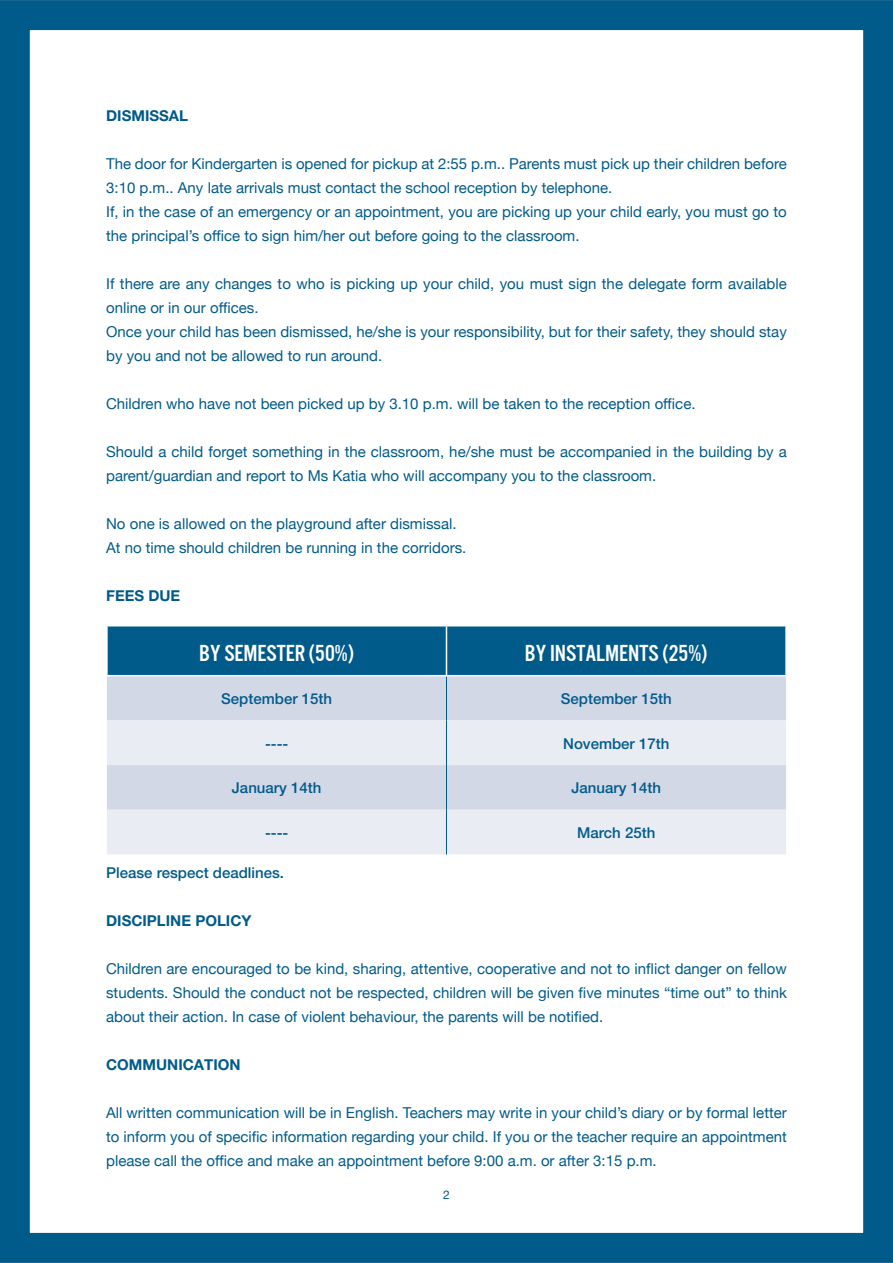
<style>
.page{position:relative;width:893px;height:1263px;background:#fff}
.page>*{position:absolute;margin:0;border:0;box-sizing:border-box;transform-origin:0 0}
.t1{font:24px "U.S.101";color:#fff}
.t2{font:15px/24px "Helvetica Neue";color:#005b8a}
.t3{font:500 15px "Helvetica Neue";color:#005b8a}
.t4{font:700 15px "Helvetica Neue";color:#005b8a}
.t5{font:12px "Helvetica Neue";color:#005b8a}
</style>
<div class="page">
<div style="left:0;top:0;width:892px;height:1263px;border:30px solid #005b8a"></div>
<div style="left:108px;top:627px;width:677px;height:48px;background:#005b8a"></div>
<div style="left:107px;top:676px;width:679px;height:44px;background:#d3d8e7"></div>
<svg style="left:107px;top:720px;width:679px;height:134px;background:#e1e5ef"></svg>
<hr style="left:446px;top:676px;width:1px;height:44px;background:#005b8a">
<hr style="left:446px;top:720px;width:1px;height:45px;background:#005b8a">
<hr style="left:446px;top:765px;width:1px;height:45px;background:#005b8a">
<hr style="left:446px;top:810px;width:1px;height:44px;background:#005b8a">
<hr style="left:446px;top:627px;width:1px;height:48px;background:#fff">
<p class="t4" style="left:106px;top:107px;width:83px">DISMISSAL</p>
<p class="t2" style="left:106px;top:153px;width:682px">The door for Kindergarten is opened for pickup at 2:55 p.m.. Parents must pick up their children before 3:10 p.m.. Any late arrivals must contact the school reception by telephone.<br>If, in the case of an emergency or an appointment, you are picking up your child early, you must go to the principal’s office to sign him/her out before going to the classroom.</p>
<p class="t2" style="left:106px;top:273px;width:682px">If there are any changes to who is picking up your child, you must sign the delegate form available online or in our offices.<br>Once your child has been dismissed, he/she is your responsibility, but for their safety, they should stay by you and not be allowed to run around.</p>
<p class="t2" style="left:106px;top:393px;width:591px">Children who have not been picked up by 3.10 p.m. will be taken to the reception office.</p>
<p class="t2" style="left:106px;top:441px;width:682px">Should a child forget something in the classroom, he/she must be accompanied in the building by a parent/guardian and report to Ms Katia who will accompany you to the classroom.</p>
<p class="t2" style="left:106px;top:513px;width:362px">No one is allowed on the playground after dismissal.<br>At no time should children be running in the corridors.</p>
<p class="t4" style="left:106px;top:587px;width:76px">FEES DUE</p>
<h1 class="t1" style="left:199px;top:644px;width:156px">BY SEMESTER (50%)</h1>
<h1 class="t1" style="left:525px;top:644px;width:184px">BY INSTALMENTS (25%)</h1>
<p class="t3" style="left:221px;top:693px;width:112px">September 15th</p>
<p class="t3" style="left:561px;top:693px;width:112px">September 15th</p>
<p class="t3" style="left:265px;top:738px;width:25px">----</p>
<p class="t3" style="left:563px;top:738px;width:108px">November 17th</p>
<p class="t3" style="left:232px;top:782px;width:91px">January 14th</p>
<p class="t3" style="left:571px;top:782px;width:91px">January 14th</p>
<p class="t3" style="left:265px;top:827px;width:25px">----</p>
<p class="t3" style="left:577px;top:827px;width:80px">March 25th</p>
<p class="t3" style="left:106px;top:867px;width:179px">Please respect deadlines.</p>
<p class="t4" style="left:106px;top:913px;width:147px">DISCIPLINE POLICY</p>
<p class="t2" style="left:106px;top:959px;width:682px;text-align:justify">Children are encouraged to be kind, sharing, attentive, cooperative and not to inflict danger on fellow students. Should the conduct not be respected, children will be given five minutes “time out” to think about their action. In case of violent behaviour, the parents will be notified.</p>
<p class="t4" style="left:106px;top:1057px;width:136px">COMMUNICATION</p>
<p class="t2" style="left:106px;top:1103px;width:682px;text-align:justify">All written communication will be in English. Teachers may write in your child’s diary or by formal letter to inform you of specific information regarding your child. If you or the teacher require an appointment please call the office and make an appointment before 9:00 a.m. or after 3:15 p.m.</p>
<p class="t5" style="left:443px;top:1190px;width:8px">2</p>
</div>
